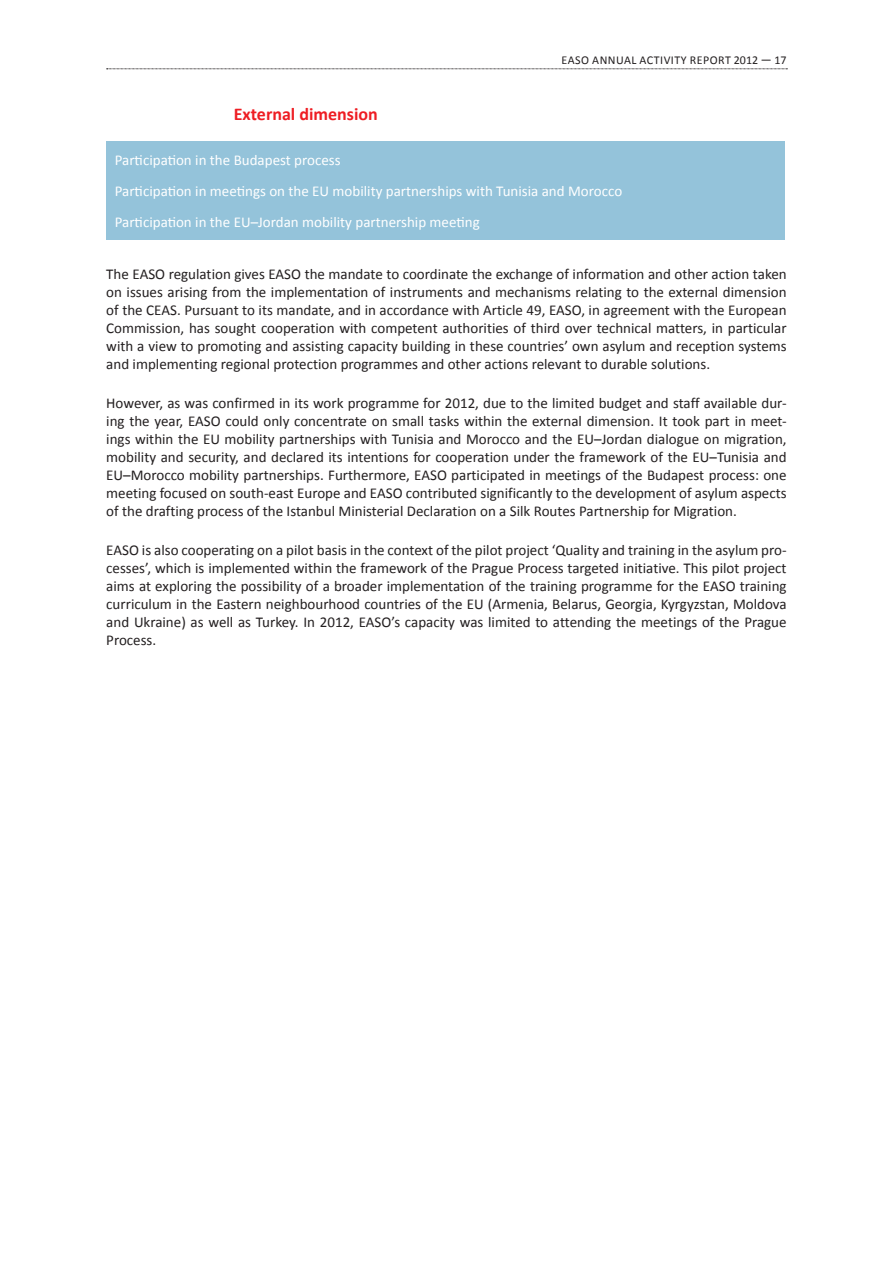
<style>
.page{position:relative;width:893px;height:1263px;background:#fff}
.page>*{position:absolute;margin:0;border:0;box-sizing:border-box;transform-origin:0 0}
.t1{font:700 18px "Calibri";color:#ee1d23}
.t2{font:15px/18px "Calibri";color:#231f20;text-align:justify}
.t3{font:15px/30.8px "Calibri";color:#fff}
.t4{font:12px "Calibri";letter-spacing:.035em;color:#231f20}
</style>
<div class="page">
<svg style="left:107px;top:69px;width:680px;height:1px"></svg>
<div style="left:106px;top:141px;width:679px;height:98px;background:#94c3da"></div>
<p class="t4" style="left:561px;top:53px;width:47px">EASO Annual</p>
<p class="t4" style="left:640px;top:53px;width:7px">acti</p>
<p class="t4" style="left:664px;top:53px;width:34px">vity report</p>
<p class="t4" style="left:734px;top:53px;width:54px">2012 — 17</p>
<p class="t1" style="left:234px;top:102px;width:145px">External dimension</p>
<p class="t3" style="left:115px;top:145px;width:509px">Participation in the Budapest process<br>Participation in meetings on the EU mobility partnerships with Tunisia and Morocco<br>Participation in the EU–Jordan mobility partnership meeting</p>
<p class="t2" style="left:106px;top:265px;width:682px">The EASO regulation gives EASO the mandate to coordinate the exchange of information and other action taken on issues arising from the implementation of instruments and mechanisms relating to the external dimension of the CEAS. Pursuant to its mandate, and in accordance with Article 49, EASO, in agreement with the European Commission, has sought cooperation with competent authorities of third over technical matters, in particular with a view to promoting and assisting capacity building in these countries’ own asylum and reception systems and implementing regional protection programmes and other actions relevant to durable solutions.</p>
<p class="t2" style="left:106px;top:394px;width:682px">However, as was confirmed in its work programme for 2012, due to the limited budget and staff available dur&shy;ing the year, EASO could only concentrate on small tasks within the external dimension. It took part in meet&shy;ings within the EU mobility partnerships with Tunisia and Morocco and the EU–Jordan dialogue on migration, mobility and security, and declared its intentions for cooperation under the framework of the EU–Tunisia and EU–Morocco mobility partnerships. Furthermore, EASO participated in meetings of the Budapest process: one meeting focused on south-east Europe and EASO contributed significantly to the development of asylum aspects of the drafting process of the Istanbul Ministerial Declaration on a Silk Routes Partnership for Migration.</p>
<p class="t2" style="left:106px;top:541px;width:682px">EASO is also cooperating on a pilot basis in the context of the pilot project ‘Quality and training in the asylum pro&shy;cesses’, which is implemented within the framework of the Prague Process targeted initiative. This pilot project aims at exploring the possibility of a broader implementation of the training programme for the EASO training curriculum in the Eastern neighbourhood countries of the EU (Armenia, Belarus, Georgia, Kyrgyzstan, Moldova and Ukraine) as well as Turkey. In 2012, EASO’s capacity was limited to attending the meetings of the Prague Process.</p>
</div>
